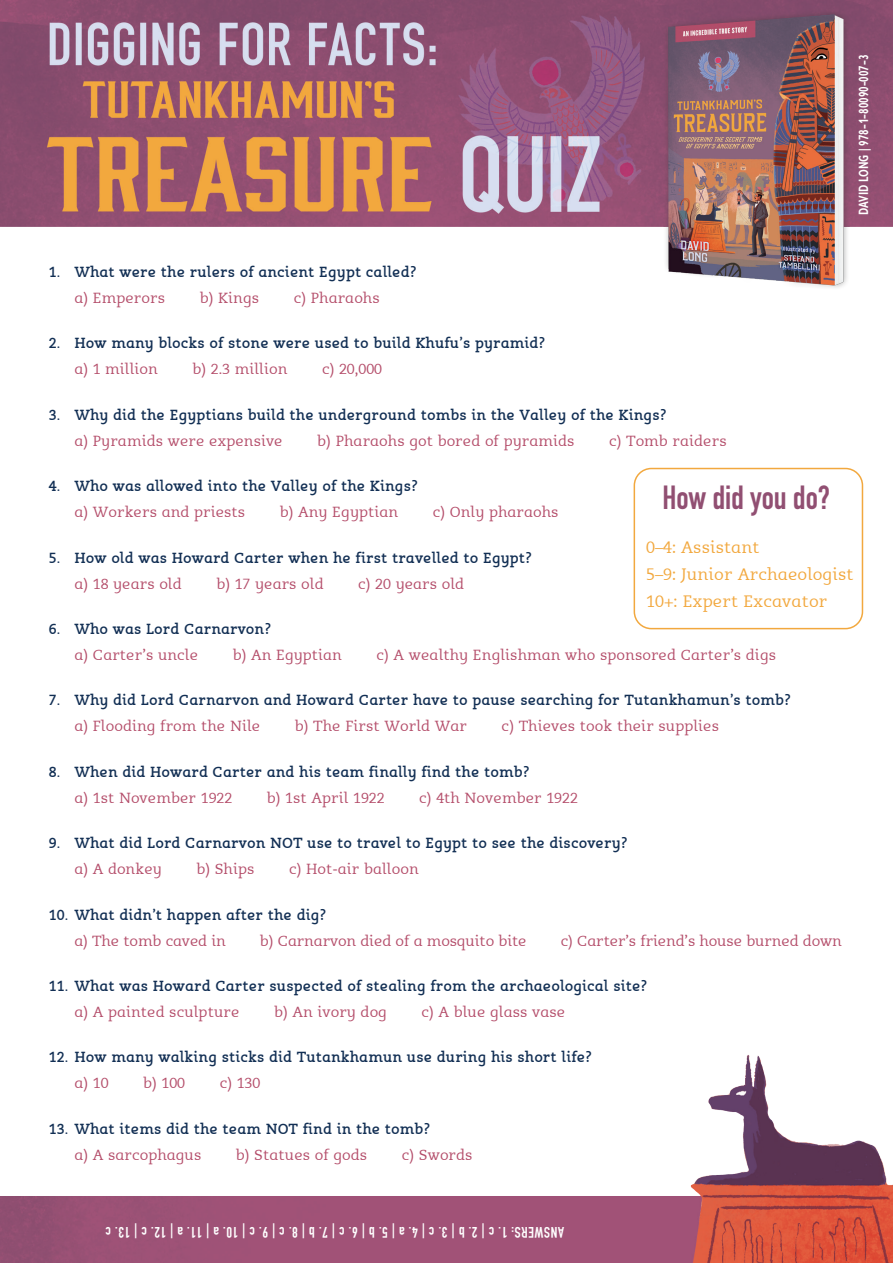
<style>
.page{position:relative;width:893px;height:1263px;background:#fff}
.page>*{position:absolute;margin:0;border:0;box-sizing:border-box;transform-origin:0 0}
.headings{font:33px "DIN Engschrift Std";color:#914f72}
.options{font:19.5px "Barrington Stoke Roman";color:#f2a83e}
.t1{font:700 17.25px "Barrington Stoke";color:#122f54}
.options-2{font:17.25px "Barrington Stoke Roman";color:#b44d6a}
.answers{font:15px "DIN Engschrift Std";letter-spacing:.04em;color:#fff}
.t2{font:600 condensed 13.5px "Fiendstar";color:#fff}
</style>
<div class="page">
<img style="left:0;top:0;width:893px;height:630px">
<img style="left:0;top:1055px;width:893px;height:208px">
<div style="left:634px;top:468px;width:229px;height:161px;border:2px solid #f2a83e;border-radius:17px"></div>
<p class="t2" style="left:856px;top:215px;width:161px;rotate:-90deg">DAVID LONG | 978-1-80090-007-3</p>
<p class="t1" style="left:49px;top:264px;width:369px">1. What were the rulers of ancient Egypt called?</p>
<p class="options-2" style="left:74px;top:290px;width:92px">a) Emperors</p>
<p class="options-2" style="left:200px;top:290px;width:61px">b) Kings</p>
<p class="options-2" style="left:294px;top:290px;width:88px">c) Pharaohs</p>
<p class="t1" style="left:49px;top:335px;width:497px">2. How many blocks of stone were used to build Khufu’s pyramid?</p>
<p class="options-2" style="left:74px;top:361px;width:85px">a) 1 million</p>
<p class="options-2" style="left:193px;top:361px;width:97px">b) 2.3 million</p>
<p class="options-2" style="left:322px;top:361px;width:62px">c) 20,000</p>
<p class="t1" style="left:49px;top:406px;width:619px">3. Why did the Egyptians build the underground tombs in the Valley of the Kings?</p>
<p class="options-2" style="left:74px;top:433px;width:210px">a) Pyramids were expensive</p>
<p class="options-2" style="left:317px;top:433px;width:259px">b) Pharaohs got bored of pyramids</p>
<p class="options-2" style="left:609px;top:433px;width:119px">c) Tomb raiders</p>
<p class="t1" style="left:49px;top:478px;width:370px">4. Who was allowed into the Valley of the Kings?</p>
<p class="options-2" style="left:74px;top:504px;width:172px">a) Workers and priests</p>
<p class="options-2" style="left:280px;top:504px;width:120px">b) Any Egyptian</p>
<p class="options-2" style="left:433px;top:504px;width:127px">c) Only pharaohs</p>
<p class="t1" style="left:49px;top:549px;width:484px">5. How old was Howard Carter when he first travelled to Egypt?</p>
<p class="options-2" style="left:74px;top:575px;width:109px">a) 18 years old</p>
<p class="options-2" style="left:216px;top:575px;width:109px">b) 17 years old</p>
<p class="options-2" style="left:358px;top:575px;width:108px">c) 20 years old</p>
<p class="t1" style="left:49px;top:621px;width:223px">6. Who was Lord Carnarvon?</p>
<p class="options-2" style="left:74px;top:647px;width:125px">a) Carter’s uncle</p>
<p class="options-2" style="left:233px;top:647px;width:111px">b) An Egyptian</p>
<p class="options-2" style="left:377px;top:647px;width:401px">c) A wealthy Englishman who sponsored Carter’s digs</p>
<p class="t1" style="left:49px;top:692px;width:743px">7. Why did Lord Carnarvon and Howard Carter have to pause searching for Tutankhamun’s tomb?</p>
<p class="options-2" style="left:74px;top:718px;width:187px">a) Flooding from the Nile</p>
<p class="options-2" style="left:295px;top:718px;width:174px">b) The First World War</p>
<p class="options-2" style="left:502px;top:718px;width:219px">c) Thieves took their supplies</p>
<p class="t1" style="left:49px;top:763px;width:482px">8. When did Howard Carter and his team finally find the tomb?</p>
<p class="options-2" style="left:74px;top:789px;width:159px">a) 1st November 1922</p>
<p class="options-2" style="left:267px;top:789px;width:119px">b) 1st April 1922</p>
<p class="options-2" style="left:419px;top:789px;width:160px">c) 4th November 1922</p>
<p class="t1" style="left:49px;top:835px;width:580px">9. What did Lord Carnarvon NOT use to travel to Egypt to see the discovery?</p>
<p class="options-2" style="left:74px;top:861px;width:89px">a) A donkey</p>
<p class="options-2" style="left:196px;top:861px;width:60px">b) Ships</p>
<p class="options-2" style="left:289px;top:861px;width:131px">c) Hot-air balloon</p>
<p class="t1" style="left:49px;top:906px;width:278px">10. What didn’t happen after the dig?</p>
<p class="options-2" style="left:74px;top:932px;width:153px">a) The tomb caved in</p>
<p class="options-2" style="left:260px;top:932px;width:268px">b) Carnarvon died of a mosquito bite</p>
<p class="options-2" style="left:561px;top:932px;width:283px">c) Carter’s friend’s house burned down</p>
<p class="t1" style="left:49px;top:977px;width:600px">11. What was Howard Carter suspected of stealing from the archaeological site?</p>
<p class="options-2" style="left:74px;top:1004px;width:167px">a) A painted sculpture</p>
<p class="options-2" style="left:274px;top:1004px;width:114px">b) An ivory dog</p>
<p class="options-2" style="left:421px;top:1004px;width:145px">c) A blue glass vase</p>
<p class="t1" style="left:49px;top:1049px;width:544px">12. How many walking sticks did Tutankhamun use during his short life?</p>
<p class="options-2" style="left:74px;top:1075px;width:36px">a) 10</p>
<p class="options-2" style="left:143px;top:1075px;width:44px">b) 100</p>
<p class="options-2" style="left:220px;top:1075px;width:42px">c) 130</p>
<p class="t1" style="left:49px;top:1120px;width:382px">13. What items did the team NOT find in the tomb?</p>
<p class="options-2" style="left:74px;top:1146px;width:129px">a) A sarcophagus</p>
<p class="options-2" style="left:236px;top:1146px;width:133px">b) Statues of gods</p>
<p class="options-2" style="left:402px;top:1146px;width:72px">c) Swords</p>
<p class="headings" style="left:662px;top:478px;width:169px">How did you do?</p>
<p class="options" style="left:646px;top:538px;width:115px">0–4: Assistant</p>
<p class="options" style="left:646px;top:565px;width:209px">5–9: Junior Archaeologist</p>
<p class="options" style="left:646px;top:592px;width:183px">10+: Expert Excavator</p>
<p class="answers" style="left:564px;top:1241px;width:460px;rotate:-180deg">ANSWERS: 1. c | 2. b | 3. c | 4. a | 5. b | 6. c | 7. b | 8. c | 9. c | 10. a | 11. a | 12. c | 13. c</p>
</div>
